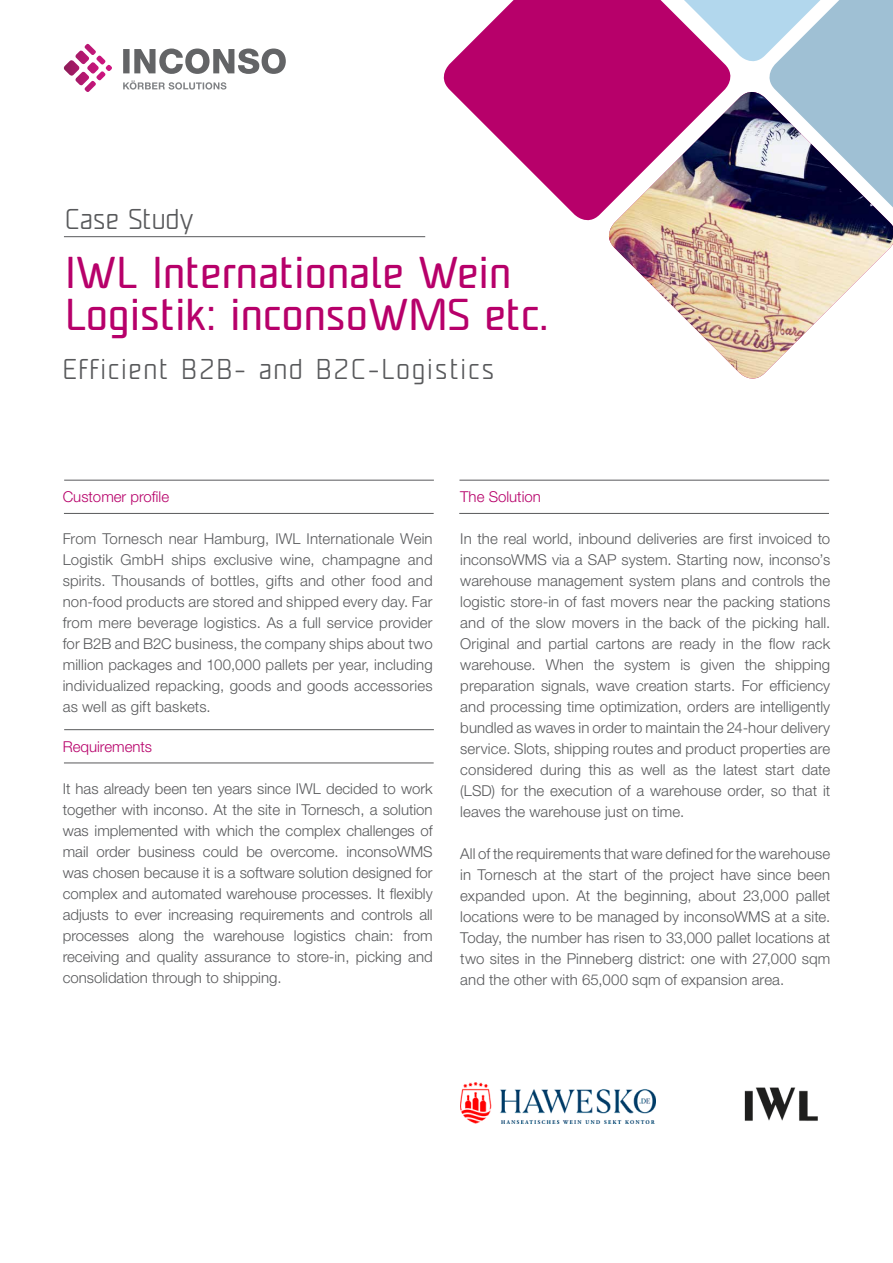
<style>
.page{position:relative;width:893px;height:1263px;background:#fff}
.page>*{position:absolute;margin:0;border:0;box-sizing:border-box;transform-origin:0 0}
.t1{font:42px/42px "Unicod Sans";color:#b7006a}
.t2{font:300 27px "Unicod Sans";letter-spacing:.065em;color:#58595b}
.t3{font:300 27px "Unicod Sans";color:#58595b}
.t4{font:300 15px/21px "Helvetica Neue LT Std";letter-spacing:.005em;color:#58595b;text-align:justify}
.t5{font:300 15px "Helvetica Neue LT Std";color:#b7006a}
</style>
<div class="page">
<svg style="left:443px;top:0;width:159px;height:221px;fill:#b7006a"></svg>
<svg style="left:602px;top:0;width:291px;height:85px;background:#b88bba"></svg>
<svg style="left:602px;top:85px;width:291px;height:7px"></svg>
<img style="left:602px;top:92px;width:291px;height:287px">
<svg style="left:63px;top:44px;width:49px;height:48px"></svg>
<svg style="left:123px;top:49px;width:163px;height:25px"></svg>
<svg style="left:123px;top:81px;width:103px;height:9px"></svg>
<hr style="left:64px;top:480px;width:370px;height:1px;background:#58595b">
<hr style="left:64px;top:513px;width:370px;height:1px;background:#58595b">
<hr style="left:64px;top:236px;width:361px;height:1px;background:#58595b">
<hr style="left:459px;top:480px;width:370px;height:1px;background:#58595b">
<hr style="left:459px;top:513px;width:370px;height:1px;background:#58595b">
<hr style="left:64px;top:729px;width:370px;height:1px;background:#58595b">
<hr style="left:64px;top:762px;width:370px;height:1px;background:#58595b">
<img style="left:744px;top:1087px;width:74px;height:34px">
<img style="left:460px;top:1083px;width:195px;height:40px">
<h2 class="t3" style="left:65px;top:202px;width:130px">Case Study</h2>
<h1 class="t1" style="left:65px;top:250px;width:485px">IWL Internationale Wein<br>Logistik: inconsoWMS etc.</h1>
<h2 class="t2" style="left:63px;top:352px;width:433px">Efficient B2B- and B2C-Logistics</h2>
<p class="t5" style="left:63px;top:487px;width:108px">Customer profile</p>
<p class="t4" style="left:63px;top:528px;width:371px">From Tornesch near Hamburg, IWL Internationale Wein Logistik GmbH ships exclusive wine, champagne and spirits. Thousands of bottles, gifts and other food and non-food products are stored and shipped every day. Far from mere beverage logistics. As a full service provider for B2B and B2C business, the company ships about two million packages and 100,000 pallets per year, including individualized repacking, goods and goods accessories as well as gift baskets.</p>
<p class="t5" style="left:63px;top:737px;width:91px">Requirements</p>
<p class="t4" style="left:63px;top:778px;width:371px">It has already been ten years since IWL decided to work together with inconso. At the site in Tornesch, a solution was implemented with which the complex challenges of mail order business could be overcome. inconsoWMS was chosen because it is a software solution designed for complex and automated warehouse processes. It flexibly adjusts to ever increasing requirements and controls all processes along the warehouse logistics chain: from receiving and quality assurance to store-in, picking and consolidation through to shipping.</p>
<p class="t5" style="left:460px;top:487px;width:82px">The Solution</p>
<p class="t4" style="left:460px;top:528px;width:371px">In the real world, inbound deliveries are first invoiced to inconsoWMS via a SAP system. Starting now, inconso’s warehouse management system plans and controls the logistic store-in of fast movers near the packing stations and of the slow movers in the back of the picking hall.<br>Original and partial cartons are ready in the flow rack warehouse. When the system is given the shipping preparation signals, wave creation starts. For efficiency and processing time optimization, orders are intelligently bundled as waves in order to maintain the 24-hour delivery service. Slots, shipping routes and product properties are considered during this as well as the latest start date (LSD) for the execution of a warehouse order, so that it leaves the warehouse just on time.</p>
<p class="t4" style="left:460px;top:843px;width:371px">All of the requirements that ware defined for the warehouse in Tornesch at the start of the project have since been expanded upon. At the beginning, about 23,000 pallet locations were to be managed by inconsoWMS at a site.<br>Today, the number has risen to 33,000 pallet locations at two sites in the Pinneberg district: one with 27,000 sqm and the other with 65,000 sqm of expansion area.</p>
</div>
